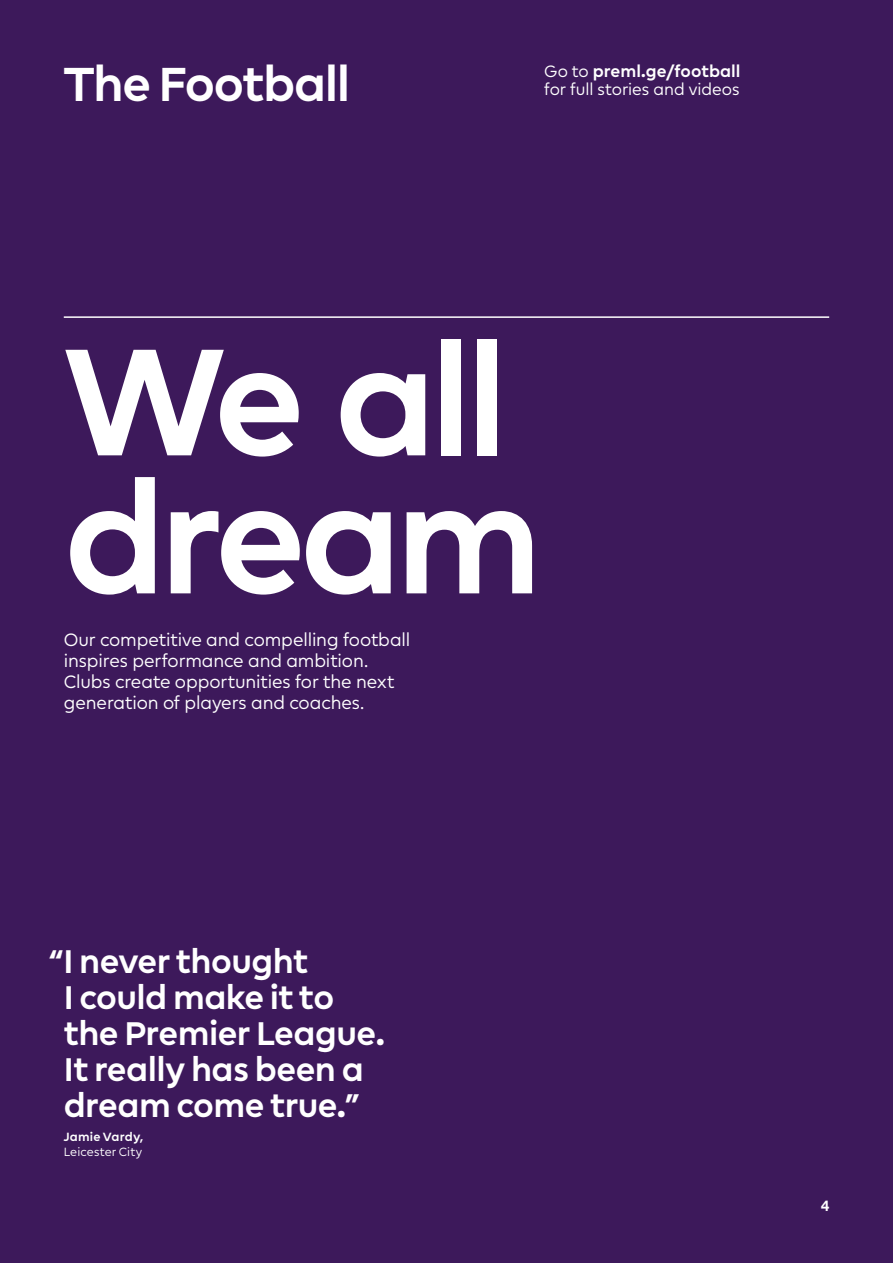
<style>
.page{position:relative;width:893px;height:1263px;background:#3d195b}
.page>*{position:absolute;margin:0;border:0;box-sizing:border-box;transform-origin:0 0}
.Divider___Descriptio{font:700 153px "Premier League";letter-spacing:-.05em;color:#fff}
.Page___H2__Tag-H2{font:700 48px "Premier League";letter-spacing:-.025em;color:#fff}
.Divider___Quote{font:700 33px/36px "Premier League";letter-spacing:-.015em;color:#fff}
.Divider___Descriptio-2{font:18px/21px "Premier League";letter-spacing:-.005em;color:#fff}
.Text___URL__Tag-P{font:16.5px/18px "Premier League";color:#fff}
.t1{font:700 15px "Premier League";color:#fff}
.Divider___Quote___Oc{font:12px "Premier League";letter-spacing:.01em;color:#fff}
.Divider___Quote___Na{font:700 12px "Premier League";letter-spacing:.01em;color:#fff}
.s1{font-weight:700}
</style>
<div class="page">
<hr style="left:64px;top:316px;width:765px;height:2px;background:#fff">
<h2 class="Page___H2__Tag-H2" style="left:64px;top:58px;width:288px">The Football</h2>
<p class="Text___URL__Tag-P" style="left:544px;top:62px;width:198px">Go to <span class="s1">preml.ge/football </span>for full stories and videos</p>
<p class="Divider___Descriptio" style="left:64px;top:318px;width:446px">We all</p>
<p class="Divider___Descriptio" style="left:64px;top:456px;width:480px">dream</p>
<p class="Divider___Descriptio-2" style="left:64px;top:629px;width:348px">Our competitive and compelling football inspires performance and ambition.<br>Clubs create opportunities for the next generation of players and coaches.</p>
<p class="Divider___Quote" style="left:64px;top:944px;width:323px;text-indent:-15px">“I never thought<br>I could make it to the Premier League.<br>It really has been a dream come true.”</p>
<p class="Divider___Quote___Na" style="left:64px;top:1130px;width:81px">Jamie Vardy,</p>
<p class="Divider___Quote___Oc" style="left:64px;top:1145px;width:80px">Leicester City</p>
<p class="t1" style="left:821px;top:1197px;width:10px">4</p>
</div>
